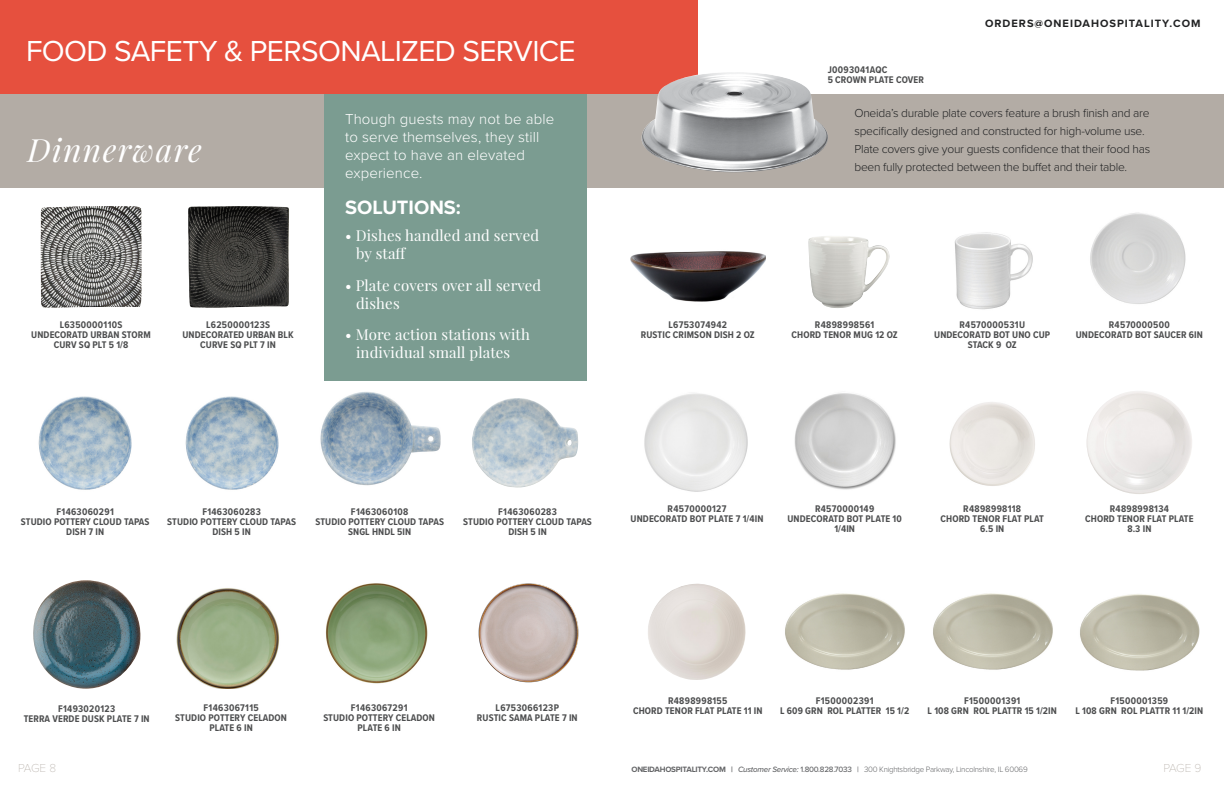
<style>
.page{position:relative;width:1224px;height:792px;background:#fff}
.page>*{position:absolute;margin:0;border:0;box-sizing:border-box;transform-origin:0 0}
.t1{font:italic 32px "Playfair Display";letter-spacing:.04em;color:#fff}
.t2{font:30px "Proxima Nova";letter-spacing:-.02em;color:#fff}
.t3{font:700 20px "Proxima Nova";color:#fff}
.t4{font:15px/18px "Playfair Display";letter-spacing:.01em;color:#fff}
.t5{font:300 15px/18px "Proxima Nova";letter-spacing:.01em;color:#fff}
.t6{font:300 12px/18px "Proxima Nova";letter-spacing:-.02em;color:#212223}
.t7{font:100 12px "Proxima Nova T";letter-spacing:-.04em;color:#b3aca5}
.t8{font:700 11px "Proxima Nova";letter-spacing:.09em;color:#212223}
.t9{font:700 10px/10px "Proxima Nova Cond";letter-spacing:.01em;color:#4d4e4f;text-align:center}
.t10{font:300 8px "Proxima Nova";letter-spacing:-.03em;color:#636466}
.s1{font-weight:700}
.s2{font-weight:500;font-style:italic}
.s3{font-weight:500}
</style>
<div class="page">
<div style="left:0;top:94px;width:1224px;height:94px;background:#b3aca5"></div>
<img style="left:38px;top:396px;width:94px;height:94px">
<div style="left:324px;top:0;width:263px;height:381px;background:#7b9c91"></div>
<img style="left:40px;top:206px;width:102px;height:102px">
<img style="left:478px;top:583px;width:101px;height:100px">
<img style="left:185px;top:396px;width:94px;height:94px">
<img style="left:472px;top:398px;width:106px;height:90px">
<img style="left:188px;top:206px;width:101px;height:102px">
<img style="left:33px;top:580px;width:108px;height:109px">
<img style="left:176px;top:588px;width:103px;height:101px">
<img style="left:326px;top:583px;width:102px;height:101px">
<div style="left:0;top:0;width:698px;height:94px;background:#e6503e"></div>
<img style="left:320px;top:392px;width:121px;height:94px">
<img style="left:648px;top:584px;width:98px;height:96px">
<img style="left:631px;top:251px;width:134px;height:51px">
<img style="left:808px;top:236px;width:82px;height:72px">
<img style="left:1087px;top:391px;width:105px;height:103px">
<img style="left:1080px;top:594px;width:120px;height:77px">
<img style="left:1090px;top:212px;width:96px;height:92px">
<img style="left:794px;top:393px;width:102px;height:97px">
<img style="left:954px;top:232px;width:79px;height:78px">
<img style="left:644px;top:393px;width:104px;height:99px">
<img style="left:785px;top:593px;width:120px;height:77px">
<img style="left:933px;top:593px;width:120px;height:77px">
<img style="left:949px;top:402px;width:86px;height:84px">
<img style="left:641px;top:72px;width:187px;height:100px">
<h2 class="t2" style="left:26px;top:29px;width:551px">FOOD SAFETY &amp; PERSONALIZED SERVICE</h2>
<h1 class="t1" style="left:28px;top:128px;width:176px">Dinnerware</h1>
<p class="t9" style="left:31px;top:319px;width:121px">L6350000110S<br>UNDECORATD URBAN STORM<br>CURV SQ PLT 5 1/8</p>
<p class="t9" style="left:182px;top:319px;width:113px">L6250000123S<br>UNDECORATED URBAN BLK<br>CURVE SQ PLT 7 IN</p>
<h3 class="t5" style="left:345px;top:109px;width:211px">Though guests may not be able to serve themselves, they still expect to have an elevated experience.</h3>
<h3 class="t3" style="left:345px;top:193px;width:117px">SOLUTIONS:</h3>
<h3 class="t4" style="left:356px;top:227px;width:185px;text-indent:-11px">• Dishes handled and served by staff</h3>
<h3 class="t4" style="left:356px;top:276px;width:187px;text-indent:-11px">• Plate covers over all served dishes</h3>
<h3 class="t4" style="left:345px;top:326px;width:186px;text-align:center">• More action stations with individual small plates</h3>
<p class="t8" style="left:985px;top:16px;width:217px">ORDERS@ONEIDAHOSPITALITY.COM</p>
<p class="t9" style="left:828px;top:64px;width:98px;text-align:left">J0093041AQC<br>5 CROWN PLATE COVER</p>
<p class="t6" style="left:854px;top:103px;width:297px">Oneida’s durable plate covers feature a brush finish and are specifically designed and constructed for high-volume use.<br>Plate covers give your guests confidence that their food has been fully protected between the buffet and their table.</p>
<p class="t9" style="left:641px;top:319px;width:115px">L6753074942<br>RUSTIC CRIMSON DISH 2 OZ</p>
<p class="t9" style="left:792px;top:319px;width:108px">R4898998561<br>CHORD TENOR MUG 12 OZ</p>
<p class="t9" style="left:934px;top:319px;width:118px">R4570000531U<br>UNDECORATD BOT UNO CUP<br>STACK 9 OZ</p>
<p class="t9" style="left:1076px;top:319px;width:129px">R4570000500<br>UNDECORATD BOT SAUCER 6IN</p>
<p class="t9" style="left:21px;top:507px;width:130px">F1463060291<br>STUDIO POTTERY CLOUD TAPAS<br>DISH 7 IN</p>
<p class="t9" style="left:167px;top:507px;width:130px">F1463060283<br>STUDIO POTTERY CLOUD TAPAS<br>DISH 5 IN</p>
<p class="t9" style="left:463px;top:507px;width:130px">F1463060283<br>STUDIO POTTERY CLOUD TAPAS<br>DISH 5 IN</p>
<p class="t9" style="left:315px;top:507px;width:130px">F1463060108<br>STUDIO POTTERY CLOUD TAPAS<br>SNGL HNDL 5IN</p>
<p class="t9" style="left:631px;top:504px;width:134px">R4570000127<br>UNDECORATD BOT PLATE 7 1/4IN</p>
<p class="t9" style="left:787px;top:504px;width:116px">R4570000149<br>UNDECORATD BOT PLATE 10<br>1/4IN</p>
<p class="t9" style="left:941px;top:504px;width:105px">R4898998118<br>CHORD TENOR FLAT PLAT<br>6.5 IN</p>
<p class="t9" style="left:1085px;top:504px;width:110px">R4898998134<br>CHORD TENOR FLAT PLATE<br>8.3 IN</p>
<p class="t9" style="left:24px;top:704px;width:128px">F1493020123<br>TERRA VERDE DUSK PLATE 7 IN</p>
<p class="t9" style="left:175px;top:703px;width:113px">F1463067115<br>STUDIO POTTERY CELADON<br>PLATE 6 IN</p>
<p class="t9" style="left:323px;top:703px;width:113px">F1463067291<br>STUDIO POTTERY CELADON<br>PLATE 6 IN</p>
<p class="t9" style="left:477px;top:703px;width:102px">L6753066123P<br>RUSTIC SAMA PLATE 7 IN</p>
<p class="t9" style="left:633px;top:695px;width:131px">R4898998155<br>CHORD TENOR FLAT PLATE 11 IN</p>
<p class="t9" style="left:780px;top:695px;width:131px">F1500002391<br>L 609 GRN ROL PLATTER 15 1/2</p>
<p class="t9" style="left:928px;top:695px;width:131px">F1500001391<br>L 108 GRN ROL PLATTR 15 1/2IN</p>
<p class="t9" style="left:1075px;top:695px;width:129px">F1500001359<br>L 108 GRN ROL PLATTR 11 1/2IN</p>
<p class="t7" style="left:18px;top:759px;width:39px">PAGE 8</p>
<p class="t7" style="left:1163px;top:759px;width:40px">PAGE 9</p>
<p class="t10" style="left:631px;top:764px;width:398px"><span class="s1">ONEIDAHOSPITALITY.COM |</span> <span class="s2">Customer Service:</span> <span class="s3">1.800.828.7033 |</span> 300 Knightsbridge Parkway, Lincolnshire, IL 60069</p>
</div>
